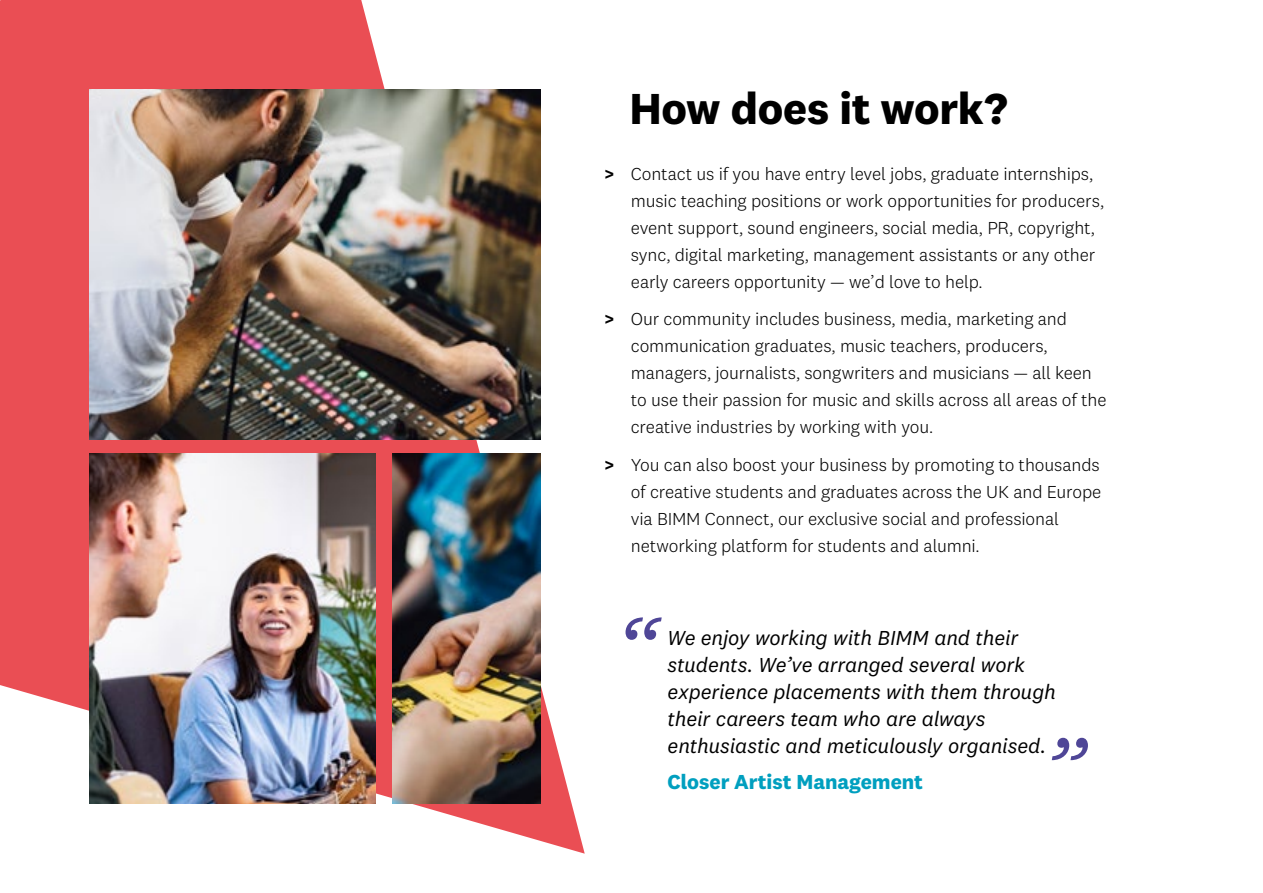
<style>
.page{position:relative;width:1263px;height:893px;background:#fff}
.page>*{position:absolute;margin:0;border:0;box-sizing:border-box;transform-origin:0 0}
.t1{font:700 45px "National 2";letter-spacing:-.005em;color:#000}
.t2{font:italic 21px/27px "National 2";letter-spacing:-.01em;color:#000}
.t3{font:700 21px "National 2";color:#009fbf}
.t4{font:300 18px/27px "National 2";letter-spacing:-.005em;color:#000}
.s1{font-weight:700}
</style>
<div class="page">
<svg style="left:0;top:0;width:585px;height:854px;fill:#ea4e54"></svg>
<img style="left:89px;top:89px;width:451px;height:350px">
<img style="left:89px;top:454px;width:287px;height:350px">
<img style="left:392px;top:454px;width:148px;height:350px">
<svg style="left:625px;top:617px;width:37px;height:23px"></svg>
<svg style="left:1052px;top:738px;width:36px;height:22px"></svg>
<h1 class="t1" style="left:629px;top:80px;width:380px">How does it work?</h1>
<p class="t4" style="left:631px;top:160px;width:475px;text-indent:-27px"><span class="s1">&gt;</span> Contact us if you have entry level jobs, graduate internships, music teaching positions or work opportunities for producers, event support, sound engineers, social media, PR, copyright, sync, digital marketing, management assistants or any other early careers opportunity — we’d love to help.</p>
<p class="t4" style="left:631px;top:306px;width:477px;text-indent:-27px"><span class="s1">&gt;</span> Our community includes business, media, marketing and communication graduates, music teachers, producers, managers, journalists, songwriters and musicians — all keen to use their passion for music and skills across all areas of the creative industries by working with you.</p>
<p class="t4" style="left:631px;top:451px;width:472px;text-indent:-27px"><span class="s1">&gt;</span> You can also boost your business by promoting to thousands of creative students and graduates across the UK and Europe via BIMM Connect, our exclusive social and professional networking platform for students and alumni.</p>
<p class="t2" style="left:668px;top:624px;width:390px">We enjoy working with BIMM and their students. We’ve arranged several work experience placements with them through their careers team who are always enthusiastic and meticulously organised.</p>
<p class="t3" style="left:668px;top:768px;width:257px">Closer Artist Management</p>
</div>
